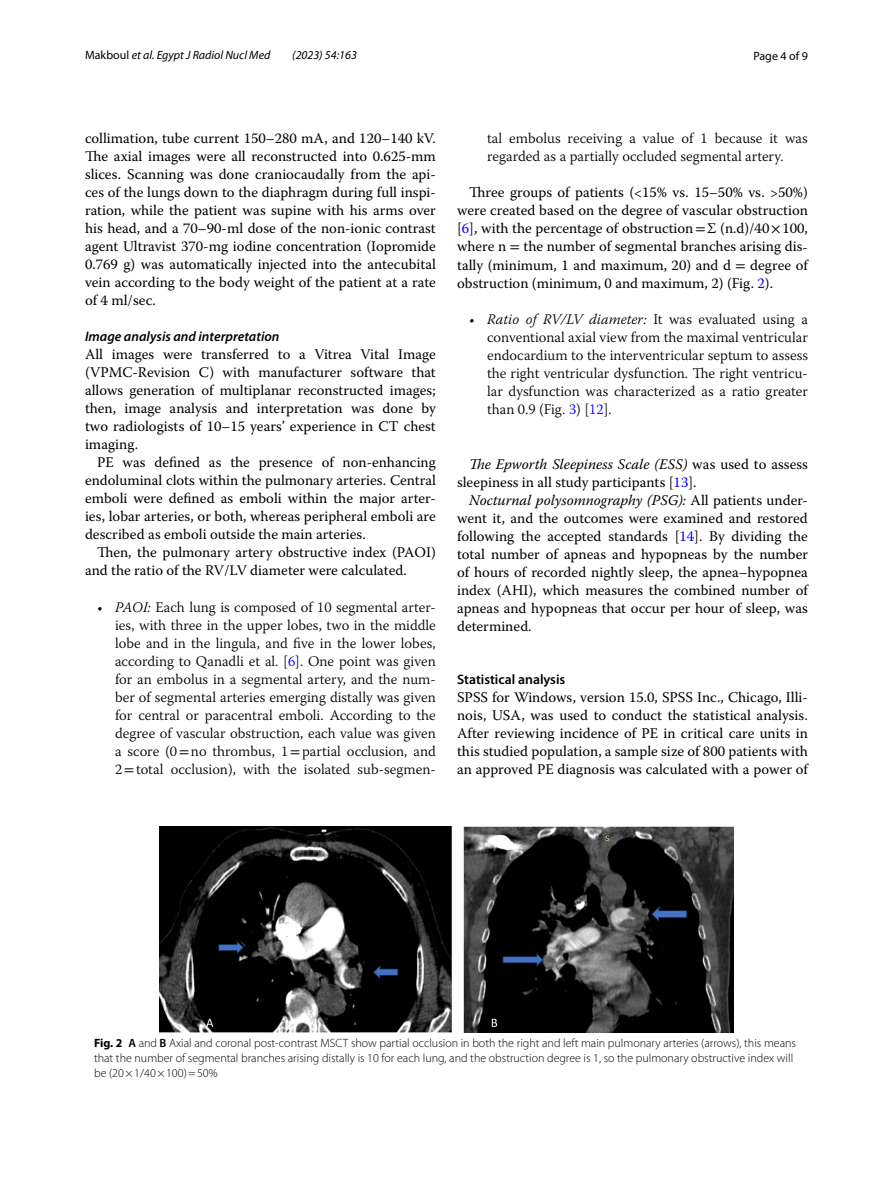
<style>
.page{position:relative;width:893px;height:1187px;background:#fff}
.page>*{position:absolute;margin:0;border:0;box-sizing:border-box;transform-origin:0 0}
.t1{font:14.7px/18px "Warnock Pro";color:#000;text-align:justify}
.t2{font:300 14.7px/18px "Warnock Pro";color:#000;text-align:justify}
.t3{font:italic 600 13.8px "Myriad Pro";color:#000}
.t4{font:600 13.8px "Myriad Pro";color:#000}
.t5{font:300 12px/15px "Myriad Pro";color:#000}
.t6{font:italic 12px "Myriad Pro";color:#000}
.t7{font:12px "Myriad Pro";color:#000}
.s1{font-style:normal}
.s2{font-style:italic}
.s3{color:#00f}
.s4{font-family:"STIX";font-weight:400}
.s5{font-family:"STIX"}
.s6{font-weight:700}
.s7{font-weight:600}
</style>
<div class="page">
<img style="left:160px;top:826px;width:573px;height:205px">
<p class="t6" style="left:85px;top:48px;width:187px"><span class="s1">Makboul</span> et al. Egypt J Radiol Nucl Med</p>
<p class="t6" style="left:292px;top:48px;width:66px">(2023) 54:163</p>
<p class="t7" style="left:753px;top:48px;width:56px">Page 4 of 9</p>
<p class="t1" style="left:85px;top:128px;width:352px">collimation, tube current 150–280 mA, and 120–140 kV.<br>The axial images were all reconstructed into 0.625-mm slices. Scanning was done craniocaudally from the api&shy;ces of the lungs down to the diaphragm during full inspi&shy;ration, while the patient was supine with his arms over his head, and a 70–90-ml dose of the non-ionic contrast agent Ultravist 370-mg iodine concentration (Iopromide 0.769 g) was automatically injected into the antecubital vein according to the body weight of the patient at a rate of 4 ml/sec.</p>
<p class="t3" style="left:85px;top:327px;width:196px">Image analysis and interpretation</p>
<p class="t1" style="left:85px;top:344px;width:352px">All images were transferred to a Vitrea Vital Image (VPMC-Revision C) with manufacturer software that allows generation of multiplanar reconstructed images; then, image analysis and interpretation was done by two radiologists of 10–15 years’ experience in CT chest imaging.</p>
<p class="t1" style="left:85px;top:452px;width:352px;text-indent:12px">PE was defined as the presence of non-enhancing endoluminal clots within the pulmonary arteries. Central emboli were defined as emboli within the major arter&shy;ies, lobar arteries, or both, whereas peripheral emboli are described as emboli outside the main arteries.</p>
<p class="t1" style="left:85px;top:542px;width:352px;text-indent:12px">Then, the pulmonary artery obstructive index (PAOI) and the ratio of the RV/LV diameter were calculated.</p>
<p class="t2" style="left:115px;top:597px;width:322px;text-indent:-18px">• <span class="s2">PAOI:</span> Each lung is composed of 10 segmental arter&shy;ies, with three in the upper lobes, two in the middle lobe and in the lingula, and five in the lower lobes, according to Qanadli et al. [<span class="s3">6</span>]. One point was given for an embolus in a segmental artery, and the num&shy;ber of segmental arteries emerging distally was given for central or paracentral emboli. According to the degree of vascular obstruction, each value was given a score (0<span class="s4">=</span>no thrombus, 1<span class="s4">=</span>partial occlusion, and 2<span class="s4">=</span>total occlusion), with the isolated sub-segmen-</p>
<p class="t2" style="left:487px;top:129px;width:322px">tal embolus receiving a value of 1 because it was regarded as a partially occluded segmental artery.</p>
<p class="t1" style="left:457px;top:183px;width:352px;text-indent:12px">Three groups of patients (&lt;15% vs. 15–50% vs. &gt;50%) were created based on the degree of vascular obstruction [<span class="s3">6</span>], with the percentage of obstruction<span class="s5">=</span>Σ (n.d)/40<span class="s5">×</span>100, where n <span class="s5">=</span> the number of segmental branches arising dis&shy;tally (minimum, 1 and maximum, 20) and d <span class="s5">=</span> degree of obstruction (minimum, 0 and maximum, 2) (Fig. <span class="s3">2</span>).</p>
<p class="t2" style="left:487px;top:310px;width:322px;text-indent:-18px">• <span class="s2">Ratio of RV/LV diameter:</span> It was evaluated using a conventional axial view from the maximal ventricular endocardium to the interventricular septum to assess the right ventricular dysfunction. The right ventricu&shy;lar dysfunction was characterized as a ratio greater than 0.9 (Fig. <span class="s3">3</span>) [<span class="s3">12</span>].</p>
<p class="t1" style="left:457px;top:455px;width:352px;text-indent:12px"><span class="s2">The Epworth Sleepiness Scale (ESS)</span> was used to assess sleepiness in all study participants [<span class="s3">13</span>].</p>
<p class="t1" style="left:457px;top:491px;width:352px;text-indent:12px"><span class="s2">Nocturnal polysomnography (PSG):</span> All patients under&shy;went it, and the outcomes were examined and restored following the accepted standards [<span class="s3">14</span>]. By dividing the total number of apneas and hypopneas by the number of hours of recorded nightly sleep, the apnea–hypopnea index (AHI), which measures the combined number of apneas and hypopneas that occur per hour of sleep, was determined.</p>
<p class="t4" style="left:457px;top:670px;width:110px">Statistical analysis</p>
<p class="t1" style="left:457px;top:687px;width:352px">SPSS for Windows, version 15.0, SPSS Inc., Chicago, Illi&shy;nois, USA, was used to conduct the statistical analysis.<br>After reviewing incidence of PE in critical care units in this studied population, a sample size of 800 patients with an approved PE diagnosis was calculated with a power of</p>
<p class="t5" style="left:94px;top:1035px;width:703px"><span class="s6">Fig. 2</span> <span class="s7">A</span> and <span class="s7">B</span> Axial and coronal post-contrast MSCT show partial occlusion in both the right and left main pulmonary arteries (arrows), this means that the number of segmental branches arising distally is 10 for each lung, and the obstruction degree is 1, so the pulmonary obstructive index will be (20×1/40×100)=50%</p>
</div>
